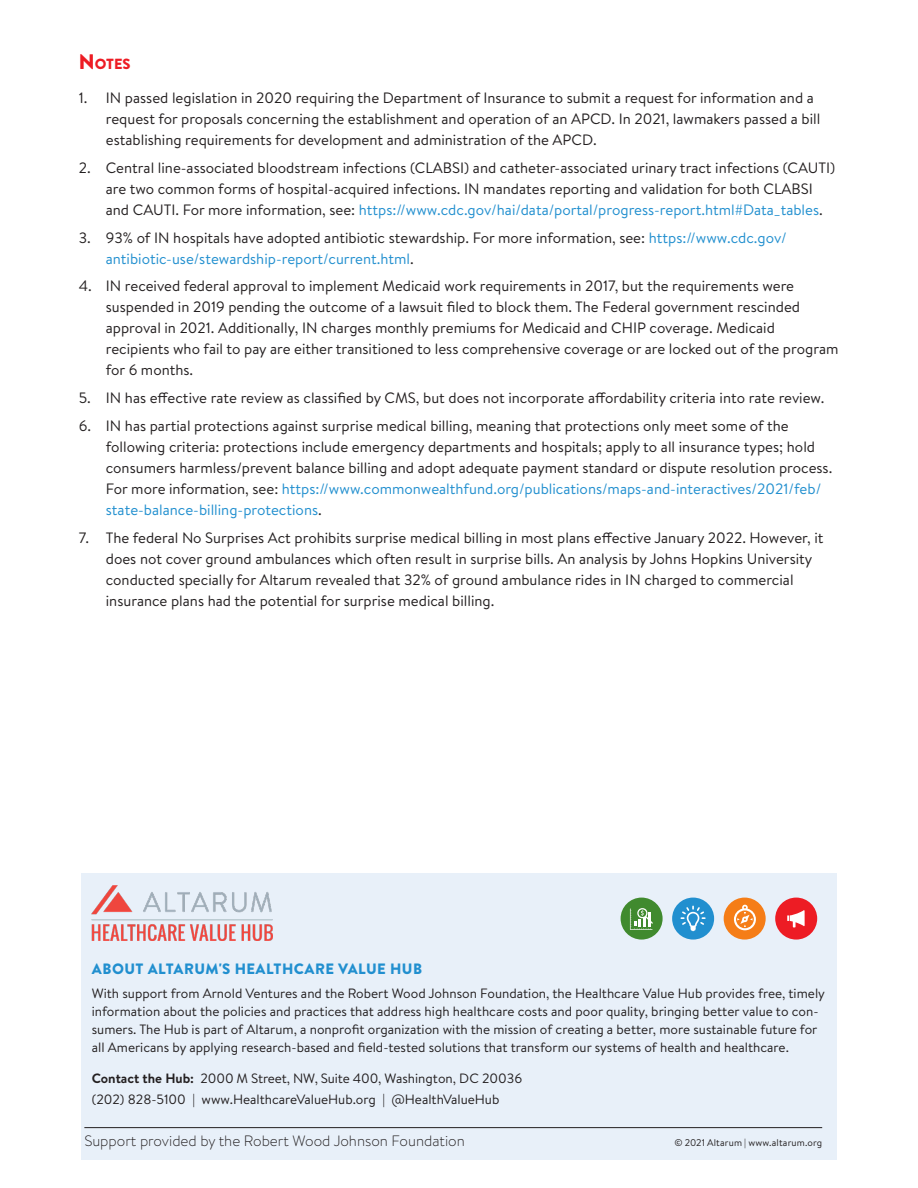
<style>
.page{position:relative;width:918px;height:1188px;background:#fff}
.page>*{position:absolute;margin:0;border:0;box-sizing:border-box;transform-origin:0 0}
.Notes{font:15px/21px "Brandon Text";color:#231f20}
.t1{font:300 15px "Brandon Text";color:#231f20}
.t2{font:900 15px "Brandon Text";letter-spacing:.03em;color:#218fcf}
.Sub_Head{font:900 14.7px "Brandon Text";color:#ed1c24}
.body{font:13.5px/18px "Brandon Text";color:#231f20}
.t3{font:9.75px "Brandon Text";letter-spacing:.015em;color:#231f20}
.s1{font-size:21px}
.s2{color:#218fcf}
.s3{font-weight:700}
</style>
<div class="page">
<div style="left:81px;top:873px;width:756px;height:287px;background:#e8f0f9"></div>
<div style="left:724px;top:898px;width:42px;height:42px;background:#f57d17;border-radius:50%"></div>
<svg style="left:734px;top:905px;width:22px;height:25px"></svg>
<div style="left:672px;top:898px;width:42px;height:42px;background:#218fcf;border-radius:50%"></div>
<svg style="left:680px;top:906px;width:26px;height:25px"></svg>
<div style="left:775px;top:898px;width:42px;height:42px;background:#ed1c24;border-radius:50%"></div>
<svg style="left:787px;top:910px;width:18px;height:17px"></svg>
<div style="left:621px;top:898px;width:42px;height:42px;background:#408a2e;border-radius:50%"></div>
<svg style="left:630px;top:908px;width:23px;height:22px"></svg>
<img style="left:92px;top:886px;width:180px;height:55px">
<hr style="left:84px;top:1127px;width:738px;height:1px;background:#231f20">
<p class="Sub_Head" style="left:79px;top:53px;width:52px"><span class="s1">N</span> OTES</p>
<p class="Notes" style="left:106px;top:87px;width:716px;text-indent:-27px">1. IN passed legislation in 2020 requiring the Department of Insurance to submit a request for information and a request for proposals concerning the establishment and operation of an APCD. In 2021, lawmakers passed a bill establishing requirements for development and administration of the APCD.</p>
<p class="Notes" style="left:106px;top:157px;width:731px;text-indent:-27px">2. Central line-associated bloodstream infections (CLABSI) and catheter-associated urinary tract infections (CAUTI) are two common forms of hospital-acquired infections. IN mandates reporting and validation for both CLABSI and CAUTI. For more information, see: <span class="s2">https://www.cdc.gov/hai/data/portal/progress-report.html#Data_tables</span>.</p>
<p class="Notes" style="left:106px;top:226px;width:682px;text-indent:-27px">3. 93% of IN hospitals have adopted antibiotic stewardship. For more information, see: <span class="s2">https://www.cdc.gov/ antibiotic-use/stewardship-report/current.html</span>.</p>
<p class="Notes" style="left:106px;top:275px;width:734px;text-indent:-27px">4. IN received federal approval to implement Medicaid work requirements in 2017, but the requirements were suspended in 2019 pending the outcome of a lawsuit filed to block them. The Federal government rescinded approval in 2021. Additionally, IN charges monthly premiums for Medicaid and CHIP coverage. Medicaid recipients who fail to pay are either transitioned to less comprehensive coverage or are locked out of the program for 6 months.</p>
<p class="Notes" style="left:79px;top:387px;width:747px">5. IN has effective rate review as classified by CMS, but does not incorporate affordability criteria into rate review.</p>
<p class="Notes" style="left:106px;top:415px;width:728px;text-indent:-27px">6. IN has partial protections against surprise medical billing, meaning that protections only meet some of the following criteria: protections include emergency departments and hospitals; apply to all insurance types; hold consumers harmless/prevent balance billing and adopt adequate payment standard or dispute resolution process.<br>For more information, see: <span class="s2">https://www.commonwealthfund.org/publications/maps-and-interactives/2021/feb/ state-balance-billing-protections</span>.</p>
<p class="Notes" style="left:106px;top:526px;width:719px;text-indent:-27px">7. The federal No Surprises Act prohibits surprise medical billing in most plans effective January 2022. However, it does not cover ground ambulances which often result in surprise bills. An analysis by Johns Hopkins University conducted specially for Altarum revealed that 32% of ground ambulance rides in IN charged to commercial insurance plans had the potential for surprise medical billing.</p>
<p class="t2" style="left:92px;top:958px;width:332px">ABOUT ALTARUM'S HEALTHCARE VALUE HUB</p>
<p class="body" style="left:92px;top:984px;width:735px">With support from Arnold Ventures and the Robert Wood Johnson Foundation, the Healthcare Value Hub provides free, timely information about the policies and practices that address high healthcare costs and poor quality, bringing better value to con&shy;sumers. The Hub is part of Altarum, a nonprofit organization with the mission of creating a better, more sustainable future for all Americans by applying research-based and field-tested solutions that transform our systems of health and healthcare.</p>
<p class="body" style="left:92px;top:1068px;width:432px;line-height:21px"><span class="s3">Contact the Hub:</span> 2000 M Street, NW, Suite 400, Washington, DC 20036 (202) 828-5100 | www.HealthcareValueHub.org | @HealthValueHub</p>
<p class="t1" style="left:84px;top:1131px;width:382px">Support provided by the Robert Wood Johnson Foundation</p>
<p class="t3" style="left:674px;top:1136px;width:149px">© 2021 Altarum | www.altarum.org</p>
</div>
